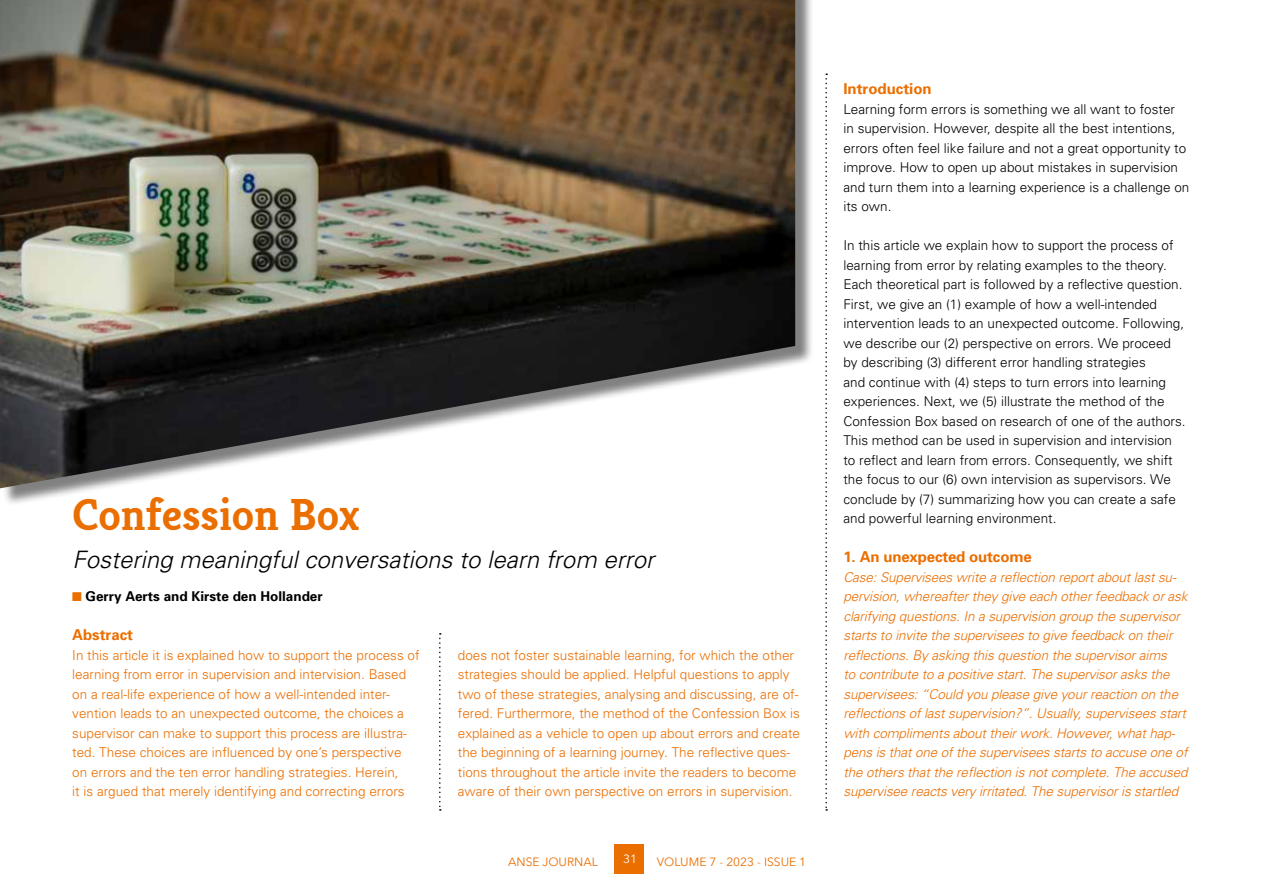
<style>
.page{position:relative;width:1263px;height:893px;background:#fff}
.page>*{position:absolute;margin:0;border:0;box-sizing:border-box;transform-origin:0 0}
.t1{font:700 45px "Kreon";letter-spacing:-.005em;color:#eb6e00}
.t2{font:italic 300 24px "Univers";color:#000}
.t3{font:700 15px "Univers";color:#eb6e00}
.t4{font:300 13.5px/19.5px "Univers";color:#000}
.t5{font:300 13.5px/19.5px "Univers";color:#eb6e00}
.t6{font:italic 300 13.5px/19.5px "Univers";letter-spacing:-.01em;color:#eb6e00}
.t7{font:700 13.5px "Univers";color:#000}
.t8{font:12px "Avenir Next";color:#eb6e00}
.t9{font:12px "Avenir Next";color:#fff}
.s1{color:#eb6e00}
</style>
<div class="page">
<div style="left:614px;top:844px;width:30px;height:30px;background:#eb6e00"></div>
<svg style="left:825px;top:73px;width:2px;height:738px"></svg>
<svg style="left:439px;top:633px;width:2px;height:178px"></svg>
<div style="left:2px;top:0;width:812px;height:507px;background:#000;opacity:.5"></div>
<img style="left:0;top:0;width:795px;height:488px">
<h1 class="t1" style="left:72px;top:486px;width:289px">Confession Box</h1>
<h2 class="t2" style="left:72px;top:545px;width:583px">Fostering meaningful conversations to learn from error</h2>
<p class="t7" style="left:72px;top:588px;width:252px"><span class="s1">■</span> Gerry Aerts and Kirste den Hollander</p>
<p class="t3" style="left:72px;top:625px;width:62px">Abstract</p>
<p class="t5" style="left:72px;top:645px;width:349px">In this article it is explained how to support the process of learning from error in supervision and intervision. Based on a real-life experience of how a well-intended inter&shy;vention leads to an unexpected outcome, the choices a supervisor can make to support this process are illustra&shy;ted. These choices are influenced by one’s perspective on errors and the ten error handling strategies. Herein,<br>it is argued that merely identifying and correcting errors</p>
<p class="t5" style="left:458px;top:645px;width:344px">does not foster sustainable learning, for which the other strategies should be applied. Helpful questions to apply two of these strategies, analysing and discussing, are of&shy;fered. Furthermore, the method of the Confession Box is explained as a vehicle to open up about errors and create the beginning of a learning journey. The reflective ques&shy;tions throughout the article invite the readers to become aware of their own perspective on errors in supervision.</p>
<p class="t8" style="left:508px;top:851px;width:91px">ANSE JOURNAL</p>
<p class="t9" style="left:623px;top:849px;width:15px">31</p>
<p class="t8" style="left:657px;top:851px;width:151px">VOLUME 7 - 2023 - ISSUE 1</p>
<p class="t3" style="left:843px;top:79px;width:90px">Introduction</p>
<p class="t4" style="left:843px;top:99px;width:347px">Learning form errors is something we all want to foster<br>in supervision. However, despite all the best intentions, errors often feel like failure and not a great opportunity to improve. How to open up about mistakes in supervision and turn them into a learning experience is a challenge on its own.</p>
<p class="t4" style="left:843px;top:235px;width:344px">In this article we explain how to support the process of learning from error by relating examples to the theory.<br>Each theoretical part is followed by a reflective question.<br>First, we give an (1) example of how a well-intended intervention leads to an unexpected outcome. Following, we describe our (2) perspective on errors. We proceed by describing (3) different error handling strategies<br>and continue with (4) steps to turn errors into learning experiences. Next, we (5) illustrate the method of the Confession Box based on research of one of the authors.<br>This method can be used in supervision and intervision to reflect and learn from errors. Consequently, we shift the focus to our (6) own intervision as supervisors. We conclude by (7) summarizing how you can create a safe and powerful learning environment.</p>
<p class="t3" style="left:843px;top:547px;width:190px">1. An unexpected outcome</p>
<p class="t6" style="left:843px;top:567px;width:346px">Case: Supervisees write a reflection report about last su&shy;pervision, whereafter they give each other feedback or ask clarifying questions. In a supervision group the supervisor starts to invite the supervisees to give feedback on their reflections. By asking this question the supervisor aims<br>to contribute to a positive start. The supervisor asks the supervisees: “Could you please give your reaction on the reflections of last supervision?”. Usually, supervisees start with compliments about their work. However, what hap&shy;pens is that one of the supervisees starts to accuse one of the others that the reflection is not complete. The accused supervisee reacts very irritated. The supervisor is startled</p>
</div>
